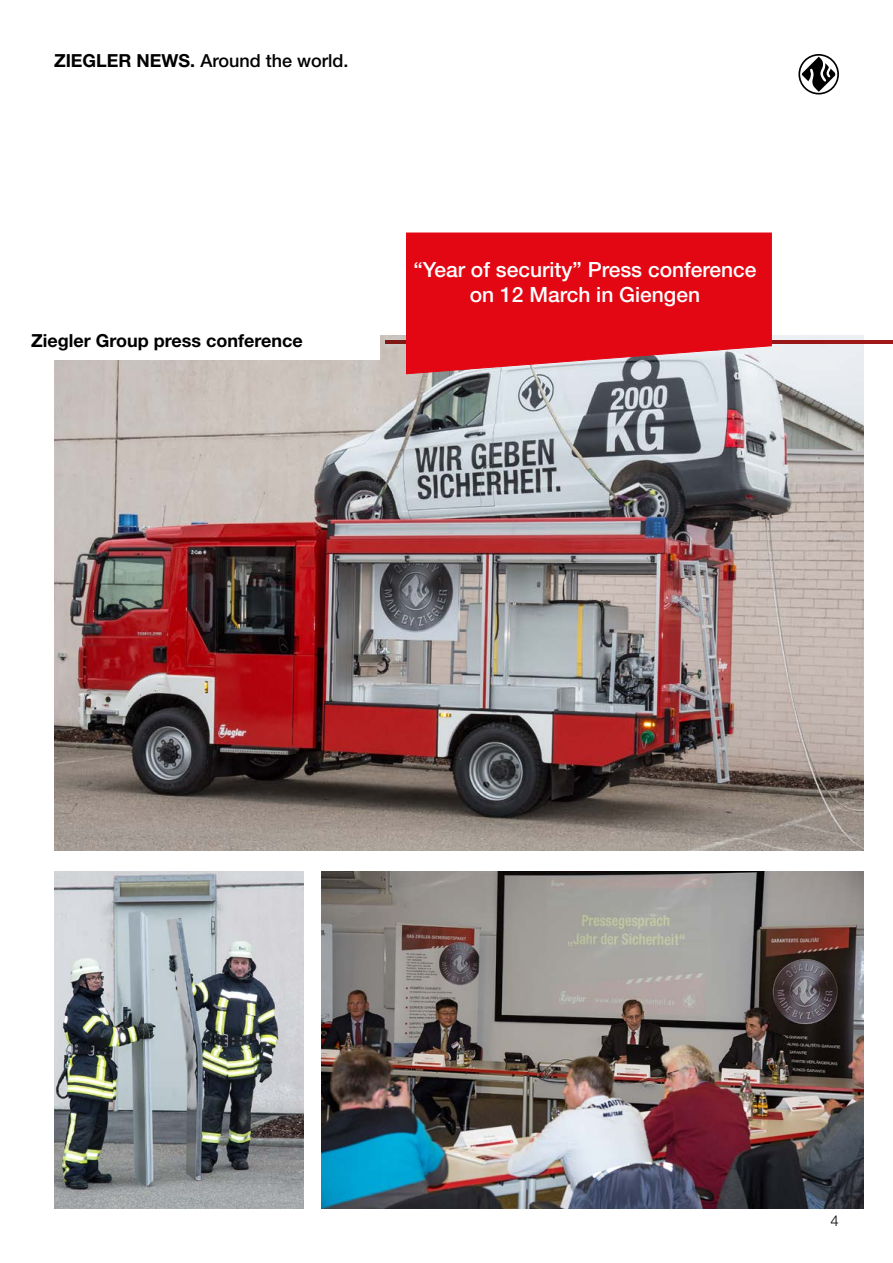
<style>
.page{position:relative;width:893px;height:1263px;background:#fff}
.page>*{position:absolute;margin:0;border:0;box-sizing:border-box;transform-origin:0 0}
.t1{font:500 21px/25.2px "Helvetica Neue LT Pro";color:#fff;text-align:center}
.t2{font:500 18px "Helvetica Neue LT Pro";color:#000}
.t3{font:700 18px "Helvetica Neue LT Pro";color:#000}
.t4{font:300 15px "Helvetica Neue LT Pro";color:#000}
.s1{font-weight:700}
</style>
<div class="page">
<svg style="left:798px;top:54px;width:41px;height:41px"></svg>
<img style="left:54px;top:336px;width:809px;height:514px">
<img style="left:54px;top:872px;width:250px;height:337px">
<img style="left:322px;top:872px;width:541px;height:337px">
<img style="left:385px;top:341px;width:508px;height:3px">
<div style="left:23px;top:325px;width:357px;height:34px;background:#fff"></div>
<svg style="left:406px;top:232px;width:366px;height:143px;background:#e01b28"></svg>
<p class="t2" style="left:54px;top:50px;width:296px"><span class="s1">ZIEGLER NEWS.</span> Around the world.</p>
<p class="t3" style="left:31px;top:329px;width:273px">Ziegler Group press conference</p>
<p class="t1" style="left:413px;top:257px;width:345px">“Year of security” Press conference on 12 March in Giengen</p>
<p class="t4" style="left:831px;top:1211px;width:10px">4</p>
</div>
